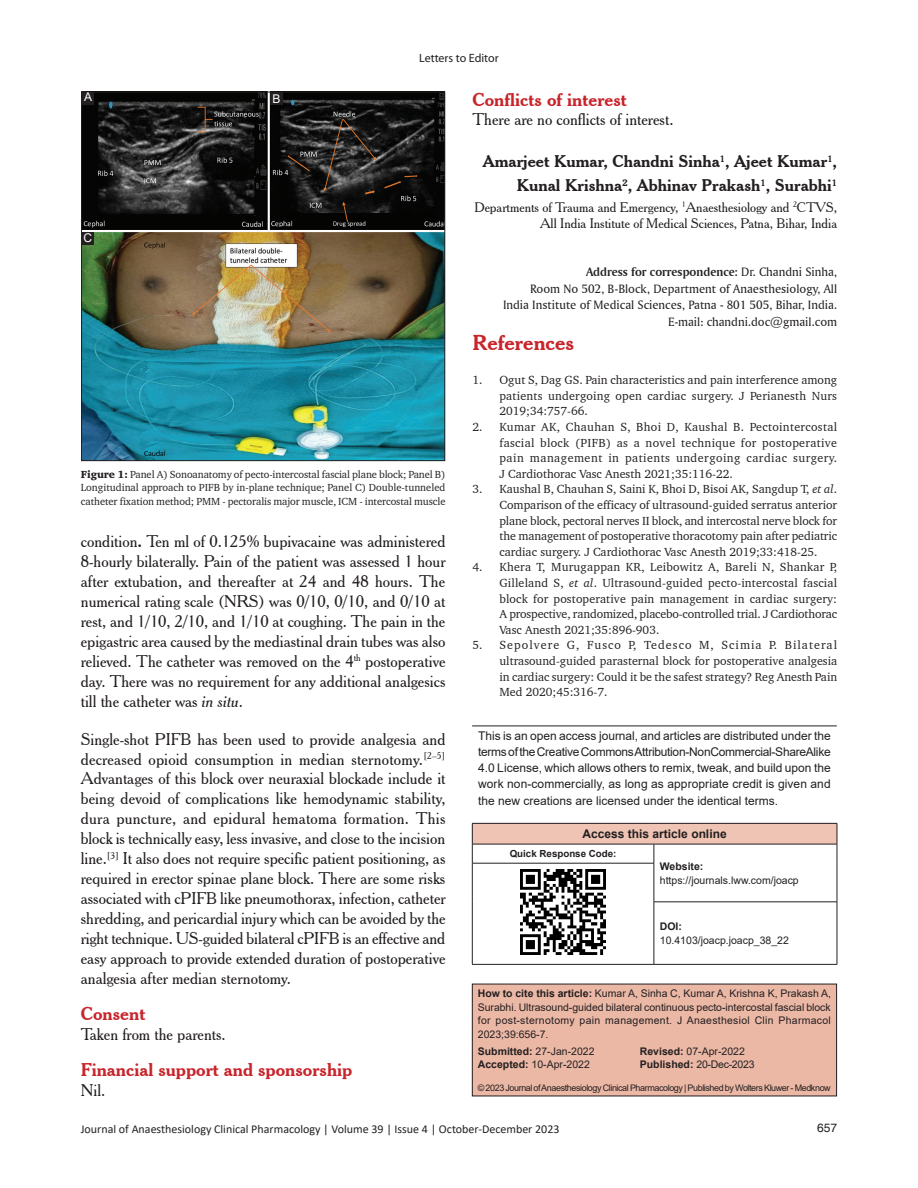
<style>
.page{position:relative;width:918px;height:1188px;background:#fff}
.page>*{position:absolute;margin:0;border:0;box-sizing:border-box;transform-origin:0 0}
.t1{font:700 21px "Cheltenham BT";color:#c8242b}
.t2{font:700 18px "Cheltenham BT";color:#c8242b}
.TX{font:16.5px/20px "Cheltenham BT";color:#231f20;text-align:justify}
.AU{font:700 16.5px/24px "Cheltenham BT";color:#231f20;text-align:right}
.AFF{font:13.5px/16.5px "Cheltenham BT";color:#231f20;text-align:right}
.ADD{font:12.75px/16.5px "Amerigo BT Roman A";color:#231f20;text-align:right}
.REF{font:12px/15.6px "Charter BT";color:#231f20;text-align:justify}
.C{font:12px/16.2px "Arial";color:#231f20;text-align:justify}
.t3{font:12px "Calibri";color:#231f20}
.AAO{font:700 12px "Arial";color:#231f20}
.t4{font:12px "Myriad";color:#231f20}
.t5{font:12px "Helvetica";color:#231f20}
.LABEL{font:12px "Arial";color:#fff}
.FGC{font:10.5px/13.6px "Charter BT";letter-spacing:-.005em;color:#231f20;text-align:justify}
.HTC{font:10.5px/13.6px "Arial";letter-spacing:.025em;color:#231f20;text-align:justify}
.Web{font:10.5px/13.5px "Arial";color:#231f20}
.HIS{font:10.5px "Arial";color:#231f20}
.HIS-2{font:10.5px "Arial";letter-spacing:-.025em;color:#231f20}
.QRC{font:700 9.75px "Arial";color:#231f20}
.HTC-2{font:9px "Arial";letter-spacing:-.045em;color:#231f20}
.s1{font-weight:900}
.s2{font-weight:700}
.s3{font-style:italic}
.s4{font-family:"Amerigo BT Bold A"}
</style>
<div class="page">
<img style="left:83px;top:94px;width:360px;height:365px">
<div style="left:81px;top:92px;width:364px;height:369px;border:1px solid #231f20"></div>
<div style="left:81px;top:233px;width:13px;height:12px;background:#231f20"></div>
<div style="left:270px;top:92px;width:13px;height:13px;background:#231f20"></div>
<div style="left:81px;top:92px;width:13px;height:13px;background:#231f20"></div>
<div style="left:472px;top:823px;width:365px;height:21px;background:#efc4b4"></div>
<hr style="left:472px;top:964px;width:182px;height:1px;background:#231f20">
<hr style="left:472px;top:823px;width:182px;height:1px;background:#231f20">
<hr style="left:654px;top:823px;width:183px;height:1px;background:#231f20">
<hr style="left:472px;top:844px;width:182px;height:1px;background:#231f20">
<svg style="left:472px;top:824px;width:1px;height:39px"></svg>
<hr style="left:654px;top:844px;width:183px;height:1px;background:#231f20">
<svg style="left:837px;top:824px;width:1px;height:39px"></svg>
<hr style="left:837px;top:863px;width:1px;height:39px;background:#231f20">
<hr style="left:472px;top:863px;width:182px;height:1px;background:#231f20">
<hr style="left:472px;top:863px;width:1px;height:39px;background:#231f20">
<hr style="left:472px;top:902px;width:1px;height:62px;background:#231f20">
<hr style="left:654px;top:902px;width:183px;height:1px;background:#231f20">
<hr style="left:837px;top:902px;width:1px;height:62px;background:#231f20">
<hr style="left:654px;top:964px;width:183px;height:1px;background:#231f20">
<svg style="left:654px;top:844px;width:1px;height:19px"></svg>
<hr style="left:654px;top:863px;width:1px;height:39px;background:#231f20">
<hr style="left:654px;top:902px;width:1px;height:62px;background:#231f20">
<img style="left:521px;top:869px;width:85px;height:85px">
<hr style="left:472px;top:726px;width:365px;height:1px;background:#231f20">
<div style="left:472px;top:984px;width:365px;height:112px;background:#ecb8a6"></div>
<p class="t4" style="left:419px;top:52px;width:81px">Letters to Editor</p>
<p class="LABEL" style="left:84px;top:89px;width:10px">A</p>
<p class="LABEL" style="left:272px;top:90px;width:10px">B</p>
<p class="LABEL" style="left:83px;top:230px;width:10px">C</p>
<p class="FGC" style="left:81px;top:467px;width:366px"><span class="s1">Figure 1:</span> Panel A) Sonoanatomy of pecto‑intercostal fascial plane block; Panel B)<br>Longitudinal approach to PIFB by in‑plane technique; Panel C) Double‑tunneled catheter fixation method; PMM ‑ pectoralis major muscle, ICM ‑ intercostal muscle</p>
<p class="TX" style="left:81px;top:531px;width:366px">condition<span class="s2">.</span> Ten ml of 0.125% bupivacaine was administered 8‑hourly bilaterally. Pain of the patient was assessed 1 hour after extubation, and thereafter at 24 and 48 hours. The numerical rating scale (NRS) was 0/10, 0/10, and 0/10 at rest, and 1/10, 2/10, and 1/10 at coughing. The pain in the epigastric area caused by the mediastinal drain tubes was also relieved. The catheter was removed on the 4<sup>th</sup> postoperative day. There was no requirement for any additional analgesics till the catheter was <span class="s3">in situ</span>.</p>
<p class="TX" style="left:81px;top:729px;width:366px">Single‑shot PIFB has been used to provide analgesia and decreased opioid consumption in median sternotomy.<sup>[2–5] </sup>Advantages of this block over neuraxial blockade include it being devoid of complications like hemodynamic stability, dura puncture, and epidural hematoma formation. This block is technically easy, less invasive, and close to the incision line.<sup>[3]</sup> It also does not require specific patient positioning, as required in erector spinae plane block. There are some risks associated with cPIFB like pneumothorax, infection, catheter shredding, and pericardial injury which can be avoided by the right technique. US‑guided bilateral cPIFB is an effective and easy approach to provide extended duration of postoperative analgesia after median sternotomy.</p>
<h2 class="t2" style="left:81px;top:1002px;width:66px">Consent</h2>
<p class="TX" style="left:81px;top:1024px;width:146px">Taken from the parents.</p>
<h2 class="t2" style="left:81px;top:1059px;width:273px">Financial support and sponsorship</h2>
<p class="TX" style="left:81px;top:1080px;width:26px">Nil.</p>
<h2 class="t2" style="left:472px;top:88px;width:156px">Conflicts of interest</h2>
<p class="TX" style="left:472px;top:109px;width:203px">There are no conflicts of interest.</p>
<p class="AU" style="left:483px;top:149px;width:356px">Amarjeet Kumar, Chandni Sinha<sup>1</sup>, Ajeet Kumar<sup>1</sup>,<br>Kunal Krishna<sup>2</sup>, Abhinav Prakash<sup>1</sup>, Surabhi<sup>1</sup></p>
<p class="AFF" style="left:475px;top:199px;width:364px">Departments of Trauma and Emergency, <sup>1</sup>Anaesthesiology and <sup>2</sup>CTVS,<br>All India Institute of Medical Sciences, Patna, Bihar, India</p>
<p class="ADD" style="left:503px;top:263px;width:336px"><span class="s4">Address for correspondence:</span> Dr. Chandni Sinha,<br>Room No 502, B‑Block, Department of Anaesthesiology, All India Institute of Medical Sciences, Patna ‑ 801 505, Bihar, India.<br>E‑mail: chandni.doc@gmail.com</p>
<h1 class="t1" style="left:472px;top:329px;width:103px">References</h1>
<p class="REF" style="left:500px;top:372px;width:339px;text-indent:-27px">1. Ogut S, Dag GS. Pain characteristics and pain interference among patients undergoing open cardiac surgery. J Perianesth Nurs 2019;34:757‑66.</p>
<p class="REF" style="left:500px;top:419px;width:339px;text-indent:-27px">2. Kumar AK, Chauhan S, Bhoi D, Kaushal B. Pectointercostal fascial block (PIFB) as a novel technique for postoperative pain management in patients undergoing cardiac surgery.<br>J Cardiothorac Vasc Anesth 2021;35:116‑22.</p>
<p class="REF" style="left:500px;top:481px;width:339px;text-indent:-27px">3. Kaushal B, Chauhan S, Saini K, Bhoi D, Bisoi AK, Sangdup T, <span class="s3">et al</span>.<br>Comparison of the efficacy of ultrasound‑guided serratus anterior plane block, pectoral nerves II block, and intercostal nerve block for the management of postoperative thoracotomy pain after pediatric cardiac surgery. J Cardiothorac Vasc Anesth 2019;33:418‑25.</p>
<p class="REF" style="left:500px;top:559px;width:339px;text-indent:-27px">4. Khera T, Murugappan KR, Leibowitz A, Bareli N, Shankar P, Gilleland S, <span class="s3">et al</span>. Ultrasound‑guided pecto‑intercostal fascial block for postoperative pain management in cardiac surgery:<br>A prospective, randomized, placebo‑controlled trial. J Cardiothorac Vasc Anesth 2021;35:896‑903.</p>
<p class="REF" style="left:500px;top:637px;width:339px;text-indent:-27px">5. Sepolvere G, Fusco P, Tedesco M, Scimia P. Bilateral ultrasound‑guided parasternal block for postoperative analgesia in cardiac surgery: Could it be the safest strategy? Reg Anesth Pain Med 2020;45:316‑7.</p>
<p class="C" style="left:478px;top:727px;width:354px">This is an open access journal, and articles are distributed under the terms of the Creative Commons Attribution‑NonCommercial‑ShareAlike 4.0 License, which allows others to remix, tweak, and build upon the work non‑commercially, as long as appropriate credit is given and the new creations are licensed under the identical terms.</p>
<p class="AAO" style="left:583px;top:825px;width:146px">Access this article online</p>
<p class="QRC" style="left:510px;top:847px;width:108px">Quick Response Code:</p>
<p class="Web" style="left:660px;top:860px;width:140px"><span class="s2">Website: </span>https://journals.lww.com/joacp</p>
<p class="Web" style="left:660px;top:920px;width:131px"><span class="s2">DOI:<br></span>10.4103/joacp.joacp_38_22</p>
<p class="HTC" style="left:478px;top:987px;width:355px"><span class="s2">How to cite this article:</span> Kumar A, Sinha C, Kumar A, Krishna K, Prakash A, Surabhi. Ultrasound‑guided bilateral continuous pecto‑intercostal fascial block for post‑sternotomy pain management. J Anaesthesiol Clin Pharmacol 2023;39:656-7.</p>
<p class="HIS" style="left:478px;top:1044px;width:118px"><span class="s2">Submitted:</span> 27‑Jan‑2022</p>
<p class="HIS" style="left:640px;top:1044px;width:107px"><span class="s2">Revised:</span> 07‑Apr‑2022</p>
<p class="HIS" style="left:478px;top:1057px;width:114px"><span class="s2">Accepted:</span> 10‑Apr‑2022</p>
<p class="HIS-2" style="left:640px;top:1057px;width:116px"><span class="s2">Published:</span> 20-Dec-2023</p>
<p class="HTC-2" style="left:478px;top:1081px;width:354px">© 2023 Journal of Anaesthesiology Clinical Pharmacology | Published by Wolters Kluwer - Medknow</p>
<p class="t3" style="left:81px;top:1120px;width:480px">Journal of Anaesthesiology Clinical Pharmacology | Volume 39 | Issue 4 | October‑December 2023</p>
<p class="t5" style="left:817px;top:1121px;width:22px">657</p>
</div>
